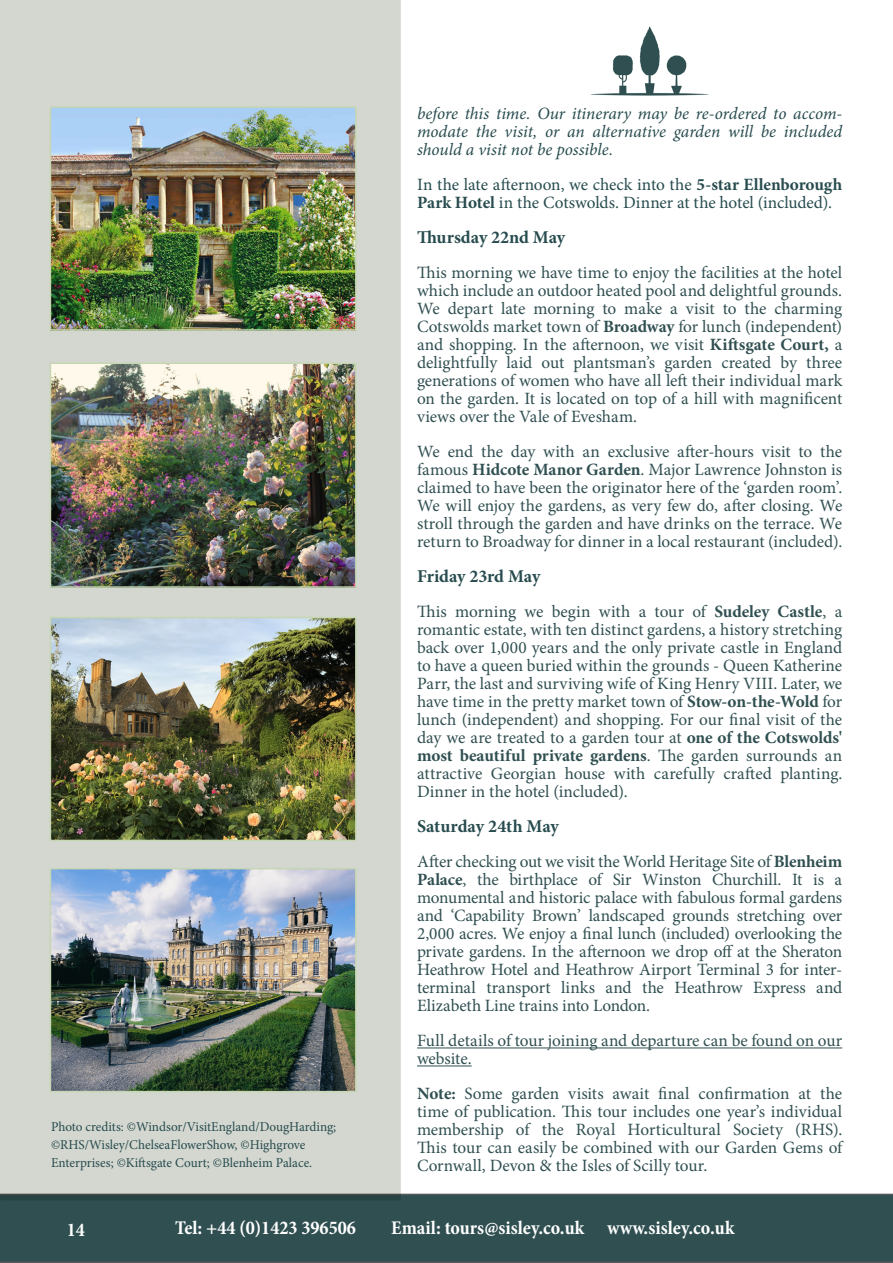
<style>
.page{position:relative;width:893px;height:1263px;background:#fff}
.page>*{position:absolute;margin:0;border:0;box-sizing:border-box;transform-origin:0 0}
.t1{font:700 condensed 19.5px "Minion Pro";color:#fff}
.t2{font:700 18px "Minion Pro";letter-spacing:-.005em;color:#274b4e}
.t3{font:17.25px/18px "Minion Pro";color:#304f51;text-align:justify}
.t4{font:italic 17.25px/18px "Minion Pro";color:#274b4e;text-align:justify}
.t5{font:17.25px/18px "Minion Pro";letter-spacing:-.005em;color:#274b4e}
.t6{font:13.5px/18px "Minion Pro";color:#274b4e}
.s1{font-weight:700}
</style>
<div class="page">
<hr style="left:417px;top:1047px;width:425px;height:1px;background:#304f51">
<hr style="left:417px;top:1065px;width:55px;height:1px;background:#304f51">
<div style="left:0;top:0;width:401px;height:1194px;background:#d4d7d0"></div>
<img style="left:53px;top:365px;width:301px;height:220px">
<div style="left:50px;top:362px;width:307px;height:226px;border:2px solid #c6d6b2"></div>
<img style="left:53px;top:109px;width:301px;height:219px">
<div style="left:50px;top:106px;width:307px;height:225px;border:2px solid #c6d6b2"></div>
<img style="left:53px;top:871px;width:301px;height:218px">
<div style="left:50px;top:868px;width:307px;height:224px;border:2px solid #c6d6b2"></div>
<img style="left:53px;top:620px;width:301px;height:218px">
<div style="left:50px;top:617px;width:307px;height:224px;border:2px solid #c6d6b2"></div>
<img style="left:590px;top:26px;width:119px;height:70px">
<svg style="left:0;top:1194px;width:893px;height:69px;background:#314e50"></svg>
<p class="t6" style="left:51px;top:1118px;width:287px">Photo credits: ©Windsor/VisitEngland/DougHarding; ©RHS/Wisley/ChelseaFlowerShow, ©Highgrove<br>Enterprises; ©Kiftsgate Court; ©Blenheim Palace.</p>
<p class="t4" style="left:417px;top:104px;width:427px">before this time. Our itinerary may be re-ordered to accom&shy;modate the visit, or an alternative garden will be included should a visit not be possible.</p>
<p class="t5" style="left:417px;top:176px;width:427px">In the late afternoon, we check into the <span class="s1">5-star Ellenborough<br>Park Hotel</span> in the Cotswolds. Dinner at the hotel (included).</p>
<p class="t2" style="left:417px;top:225px;width:150px">Thursday 22nd May</p>
<p class="t3" style="left:417px;top:264px;width:427px">This morning we have time to enjoy the facilities at the hotel which include an outdoor heated pool and delightful grounds.<br>We depart late morning to make a visit to the charming Cotswolds market town of <span class="s1">Broadway</span> for lunch (independent) and shopping. In the afternoon, we visit <span class="s1">Kiftsgate Court,</span> a delightfully laid out plantsman’s garden created by three generations of women who have all left their individual mark on the garden. It is located on top of a hill with magnificent views over the Vale of Evesham.</p>
<p class="t3" style="left:417px;top:443px;width:427px">We end the day with an exclusive after-hours visit to the famous <span class="s1">Hidcote Manor Garden</span>. Major Lawrence Johnston is claimed to have been the originator here of the ‘garden room’.<br>We will enjoy the gardens, as very few do, after closing. We stroll through the garden and have drinks on the terrace. We return to Broadway for dinner in a local restaurant (included).</p>
<p class="t2" style="left:417px;top:564px;width:125px">Friday 23rd May</p>
<p class="t3" style="left:417px;top:603px;width:427px">This morning we begin with a tour of <span class="s1">Sudeley Castle</span>, a romantic estate, with ten distinct gardens, a history stretching back over 1,000 years and the only private castle in England to have a queen buried within the grounds - Queen Katherine Parr, the last and surviving wife of King Henry VIII. Later, we have time in the pretty market town of <span class="s1">Stow-on-the-Wold</span> for lunch (independent) and shopping. For our final visit of the day we are treated to a garden tour at <span class="s1">one of the Cotswolds' most beautiful private gardens</span>. The garden surrounds an attractive Georgian house with carefully crafted planting.<br>Dinner in the hotel (included).</p>
<p class="t2" style="left:417px;top:814px;width:143px">Saturday 24th May</p>
<p class="t3" style="left:417px;top:853px;width:427px">After checking out we visit the World Heritage Site of <span class="s1">Blenheim Palace</span>, the birthplace of Sir Winston Churchill. It is a monumental and historic palace with fabulous formal gardens and ‘Capability Brown’ landscaped grounds stretching over 2,000 acres. We enjoy a final lunch (included) overlooking the private gardens. In the afternoon we drop off at the Sheraton Heathrow Hotel and Heathrow Airport Terminal 3 for inter&shy;terminal transport links and the Heathrow Express and Elizabeth Line trains into London.</p>
<p class="t3" style="left:417px;top:1032px;width:427px">Full details of tour joining and departure can be found on our website.</p>
<p class="t3" style="left:417px;top:1085px;width:427px"><span class="s1">Note:</span> Some garden visits await final confirmation at the time of publication. This tour includes one year’s individual membership of the Royal Horticultural Society (RHS).<br>This tour can easily be combined with our Garden Gems of Cornwall, Devon &amp; the Isles of Scilly tour.</p>
<p class="t1" style="left:67px;top:1216px;width:20px">14</p>
<p class="t1" style="left:175px;top:1214px;width:182px">Tel: +44 (0)1423 396506</p>
<p class="t1" style="left:391px;top:1214px;width:345px">Email: tours@sisley.co.uk www.sisley.co.uk</p>
</div>
